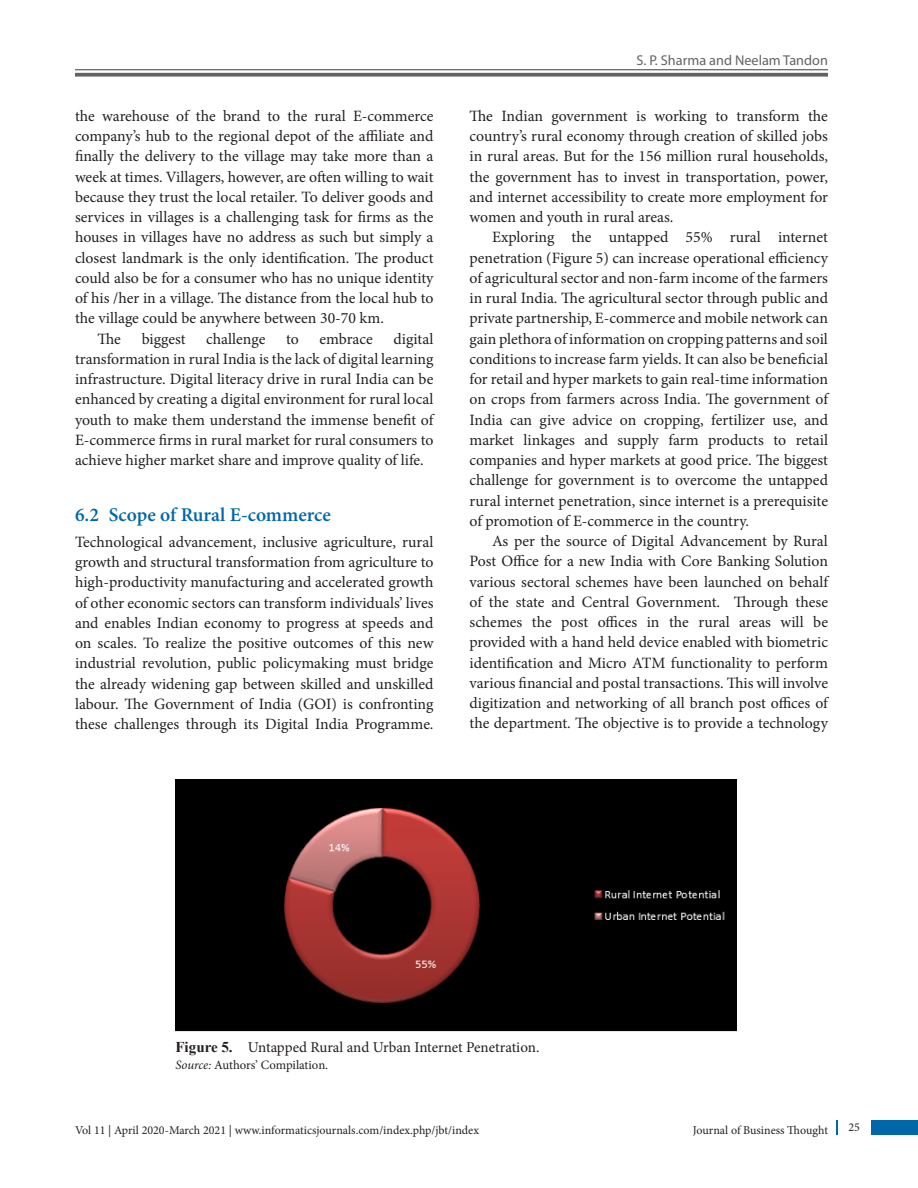
<style>
.page{position:relative;width:918px;height:1188px;background:#fff}
.page>*{position:absolute;margin:0;border:0;box-sizing:border-box;transform-origin:0 0}
.t1{font:600 19.5px "Minion Pro";color:#0068a9}
.Text_Ind{font:15.75px/20.2px "Minion Pro";letter-spacing:-.005em;color:#231f20;text-align:justify}
.Text{font:15.75px/20.2px "Minion Pro";letter-spacing:-.005em;color:#231f20;text-align:justify}
.Fig_cap{font:15px "Minion Pro";color:#231f20}
.t2{font:14.25px "Myriad Pro";color:#636366}
.t3{font:12.75px "Minion Pro";letter-spacing:-.01em;color:#231f20}
.t4{font:12px "Minion Pro";color:#231f20}
.s1{font-family:"Times New Roman";font-weight:700}
.s2{font-style:italic}
</style>
<div class="page">
<div style="left:872px;top:1120px;width:46px;height:15px;background:#0068a9"></div>
<svg style="left:836px;top:1120px;width:1px;height:15px"></svg>
<hr style="left:75px;top:69px;width:753px;height:1px;background:#636366">
<svg style="left:75px;top:73px;width:753px;height:4px;background:#737375"></svg>
<img style="left:176px;top:780px;width:560px;height:252px">
<p class="Text_Ind" style="left:75px;top:106px;width:360px">the warehouse of the brand to the rural E-commerce company’s hub to the regional depot of the affiliate and finally the delivery to the village may take more than a week at times. Villagers, however, are often willing to wait because they trust the local retailer. To deliver goods and services in villages is a challenging task for firms as the houses in villages have no address as such but simply a closest landmark is the only identification. The product could also be for a consumer who has no unique identity of his /her in a village. The distance from the local hub to the village could be anywhere between 30-70 km.</p>
<p class="Text_Ind" style="left:98px;top:329px;width:25px">The</p>
<p class="Text_Ind" style="left:142px;top:329px;width:45px">biggest</p>
<p class="Text_Ind" style="left:206px;top:329px;width:61px">challenge</p>
<p class="Text_Ind" style="left:286px;top:329px;width:14px">to</p>
<p class="Text_Ind" style="left:320px;top:329px;width:55px">embrace</p>
<p class="Text_Ind" style="left:75px;top:329px;width:360px;text-indent:319px">digital transformation in rural India is the lack of digital learning infrastructure. Digital literacy drive in rural India can be enhanced by creating a digital environment for rural local youth to make them understand the immense benefit of E-commerce firms in rural market for rural consumers to achieve higher market share and improve quality of life.</p>
<h2 class="t1" style="left:75px;top:501px;width:257px">6.2 Scope of Rural E-commerce</h2>
<p class="Text" style="left:75px;top:532px;width:360px">Technological advancement, inclusive agriculture, rural growth and structural transformation from agriculture to high-productivity manufacturing and accelerated growth of other economic sectors can transform individuals’ lives and enables Indian economy to progress at speeds and on scales. To realize the positive outcomes of this new industrial revolution, public policymaking must bridge the already widening gap between skilled and unskilled labour. The Government of India (GOI) is confronting these challenges through its Digital India Programme.</p>
<p class="t2" style="left:636px;top:51px;width:193px">S. P. Sharma and Neelam Tandon</p>
<p class="Text" style="left:470px;top:106px;width:360px">The Indian government is working to transform the country’s rural economy through creation of skilled jobs in rural areas. But for the 156 million rural households, the government has to invest in transportation, power, and internet accessibility to create more employment for women and youth in rural areas.</p>
<p class="Text_Ind" style="left:470px;top:227px;width:360px;text-indent:22px">Exploring the untapped 55% rural internet penetration (Figure 5) can increase operational efficiency of agricultural sector and non-farm income of the farmers in rural India. The agricultural sector through public and private partnership, E-commerce and mobile network can gain plethora of information on cropping patterns and soil conditions to increase farm yields. It can also be beneficial for retail and hyper markets to gain real-time information on crops from farmers across India. The government of India can give advice on cropping, fertilizer use, and market linkages and supply farm products to retail companies and hyper markets at good price. The biggest challenge for government is to overcome the untapped rural internet penetration, since internet is a prerequisite of promotion of E-commerce in the country.</p>
<p class="Text_Ind" style="left:470px;top:531px;width:360px;text-indent:22px">As per the source of Digital Advancement by Rural Post Office for a new India with Core Banking Solution various sectoral schemes have been launched on behalf of the state and Central Government. Through these schemes the post offices in the rural areas will be provided with a hand held device enabled with biometric identification and Micro ATM functionality to perform various financial and postal transactions. This will involve digitization and networking of all branch post offices of the department. The objective is to provide a technology</p>
<p class="Fig_cap" style="left:176px;top:1037px;width:365px"><span class="s1">Figure 5.</span> Untapped Rural and Urban Internet Penetration.</p>
<p class="t3" style="left:176px;top:1056px;width:154px"><span class="s2">Source:</span> Authors’ Compilation.</p>
<p class="t4" style="left:75px;top:1123px;width:406px">Vol 11 | April 2020-March 2021 | www.informaticsjournals.com/index.php/jbt/index</p>
<p class="t4" style="left:849px;top:1119px;width:13px">25</p>
<p class="t4" style="left:693px;top:1123px;width:137px">Journal of Business Thought</p>
</div>
